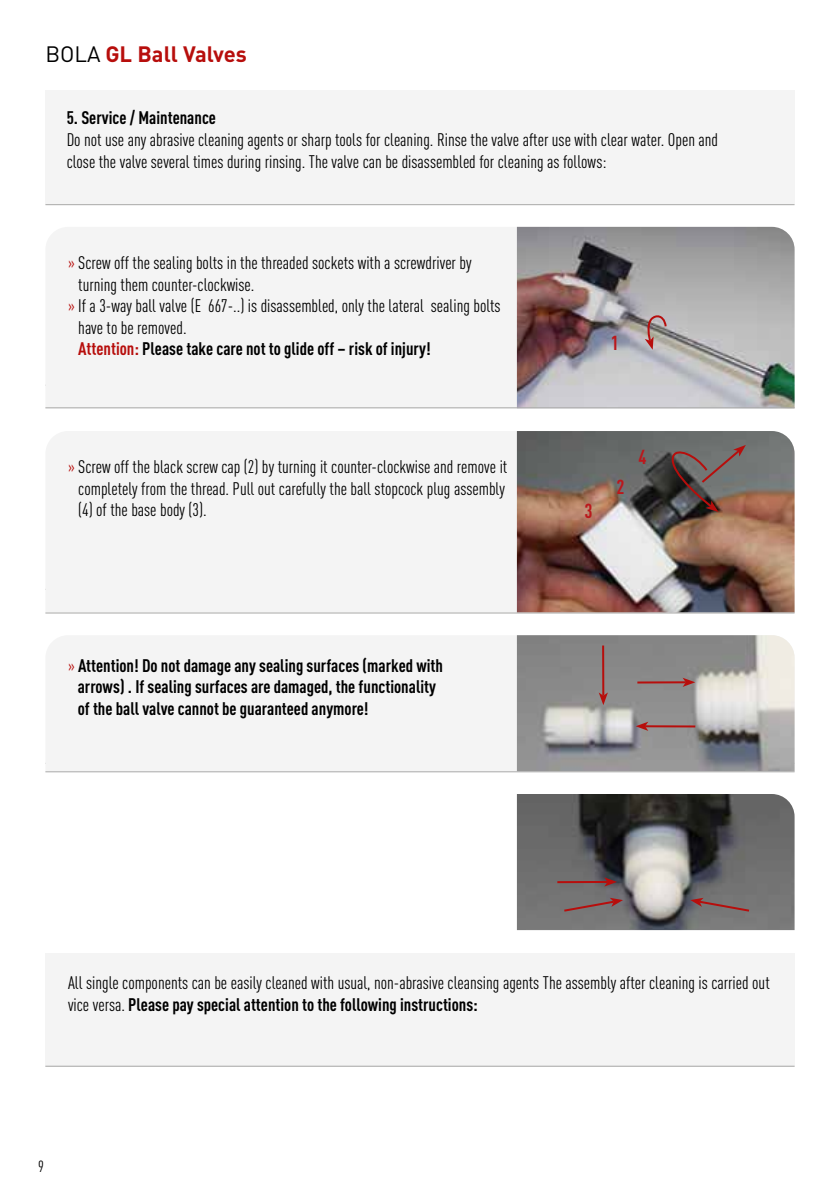
<style>
.page{position:relative;width:840px;height:1191px;background:#fff}
.page>*{position:absolute;margin:0;border:0;box-sizing:border-box;transform-origin:0 0}
.t1{font:700 22px "DIN Pro";color:#b70e0c}
.t2{font:700 condensed 20px "DIN Pro";color:#bb181c}
.t3{font:condensed 18px/21.6px "DIN Pro";color:#000}
.t4{font:700 condensed 18px/21.6px "DIN Pro";color:#000}
.t5{font:condensed 16px "DIN Pro";color:#000}
.s1{font-weight:400;color:#000}
.s2{color:#b70e0c}
.s3{font-weight:400;color:#b70e0c}
.s4{font-weight:700}
</style>
<div class="page">
<div style="left:45px;top:636px;width:471px;height:135px;background:#f4f4f4"></div>
<img style="left:516px;top:635px;width:278px;height:136px">
<hr style="left:45px;top:771px;width:749px;height:1px;background:#a8a8a7">
<hr style="left:644px;top:725px;width:51px;height:2px;background:#b70e0c">
<svg style="left:635px;top:721px;width:13px;height:10px"></svg>
<hr style="left:637px;top:681px;width:48px;height:2px;background:#b70e0c">
<svg style="left:682px;top:677px;width:12px;height:10px"></svg>
<hr style="left:601px;top:645px;width:3px;height:50px;background:#b70e0c">
<svg style="left:598px;top:692px;width:9px;height:13px"></svg>
<div style="left:45px;top:91px;width:749px;height:113px;background:#f4f4f4"></div>
<div style="left:45px;top:227px;width:471px;height:180px;background:#f4f4f4"></div>
<img style="left:516px;top:227px;width:278px;height:180px">
<svg style="left:641px;top:315px;width:26px;height:35px"></svg>
<hr style="left:45px;top:407px;width:749px;height:1px;background:#a8a8a7">
<div style="left:45px;top:431px;width:471px;height:181px;background:#f4f4f4"></div>
<img style="left:516px;top:431px;width:278px;height:181px">
<svg style="left:664px;top:445px;width:81px;height:67px;background:#665855"></svg>
<hr style="left:45px;top:204px;width:749px;height:1px;background:#a8a8a7">
<hr style="left:45px;top:612px;width:749px;height:1px;background:#a8a8a7">
<div style="left:45px;top:952px;width:749px;height:114px;background:#f4f4f4"></div>
<hr style="left:45px;top:1065px;width:749px;height:1px;background:#a8a8a7">
<img style="left:516px;top:794px;width:278px;height:136px">
<svg style="left:561px;top:897px;width:61px;height:16px"></svg>
<svg style="left:690px;top:897px;width:60px;height:16px"></svg>
<hr style="left:557px;top:881px;width:50px;height:2px;background:#b70e0c">
<svg style="left:604px;top:877px;width:12px;height:9px"></svg>
<p class="t1" style="left:45px;top:39px;width:203px"><span class="s1">BOLA</span> GL Ball Valves</p>
<p class="t4" style="left:67px;top:107px;width:151px">5. Service / Maintenance</p>
<p class="t3" style="left:67px;top:129px;width:652px">Do not use any abrasive cleaning agents or sharp tools for cleaning. Rinse the valve after use with clear water. Open and close the valve several times during rinsing. The valve can be disassembled for cleaning as follows:</p>
<p class="t3" style="left:68px;top:252px;width:405px"><span class="s2">»</span> Screw off the sealing bolts in the threaded sockets with a screwdriver by</p>
<p class="t3" style="left:78px;top:273px;width:178px">turning them counter-clockwise.</p>
<p class="t3" style="left:68px;top:295px;width:434px"><span class="s2">»</span> If a 3-way ball valve (E 667-..) is disassembled, only the lateral sealing bolts</p>
<p class="t3" style="left:78px;top:316px;width:110px">have to be removed.</p>
<p class="t4" style="left:78px;top:338px;width:353px"><span class="s2">Attention:</span> Please take care not to glide off – risk of injury!</p>
<p class="t2" style="left:610px;top:331px;width:10px">1</p>
<p class="t3" style="left:78px;top:456px;width:430px;text-indent:-10px"><span class="s2">»</span> Screw off the black screw cap (2) by turning it counter-clockwise and remove it completely from the thread. Pull out carefully the ball stopcock plug assembly (4) of the base body (3).</p>
<p class="t2" style="left:584px;top:499px;width:10px">3</p>
<p class="t2" style="left:616px;top:475px;width:10px">2</p>
<p class="t2" style="left:638px;top:445px;width:10px">4</p>
<p class="t4" style="left:78px;top:654px;width:366px;text-indent:-10px"><span class="s3">»</span> Attention! Do not damage any sealing surfaces (marked with arrows) . If sealing surfaces are damaged, the functionality of the ball valve cannot be guaranteed anymore!</p>
<p class="t3" style="left:68px;top:972px;width:702px">All single components can be easily cleaned with usual, non-abrasive cleansing agents The assembly after cleaning is carried out vice versa. <span class="s4">Please pay special attention to the following instructions:</span></p>
<p class="t5" style="left:38px;top:1156px;width:7px">9</p>
</div>
